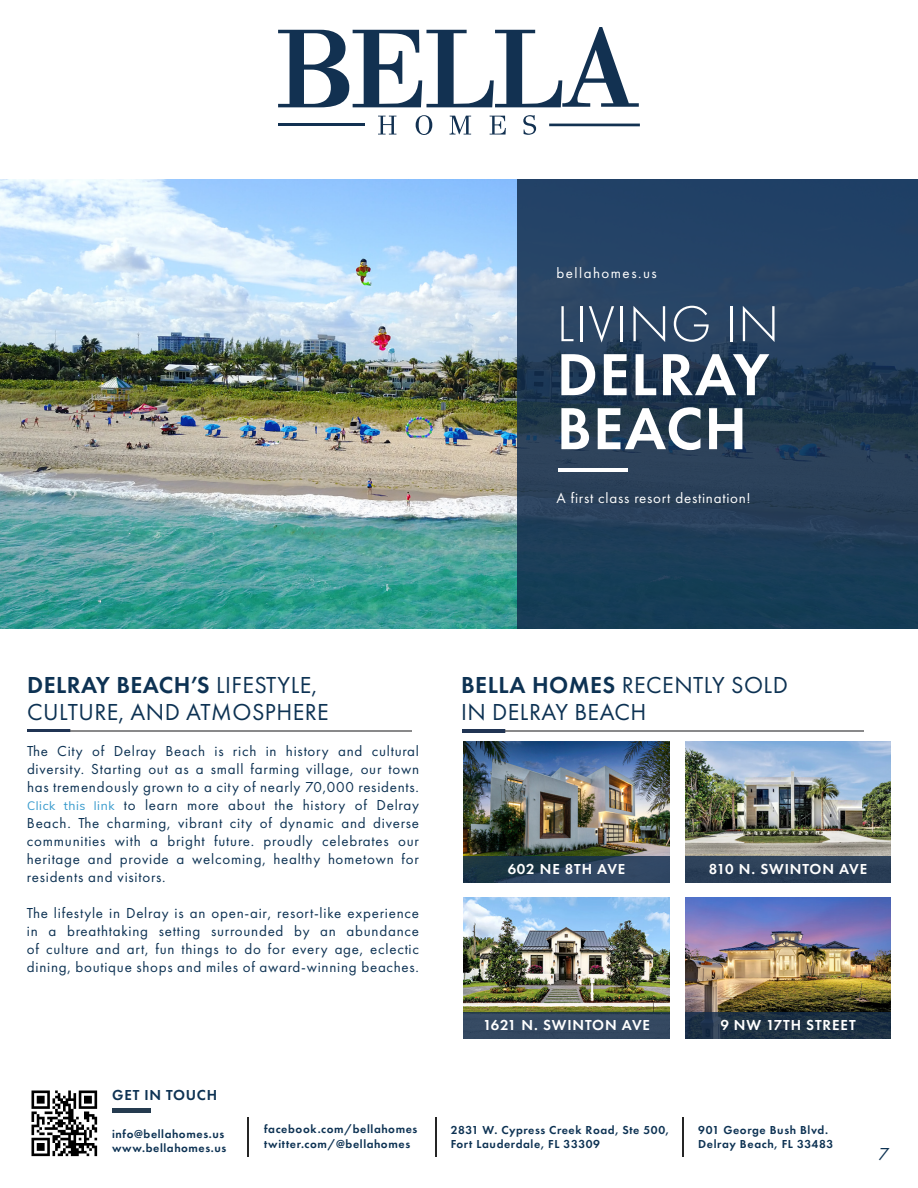
<style>
.page{position:relative;width:918px;height:1188px;background:#fff}
.page>*{position:absolute;margin:0;border:0;box-sizing:border-box;transform-origin:0 0}
.t1{font:600 61.5px/54px "Futura PT";letter-spacing:.02em;color:#fff}
.t2{font:300 52.5px "Futura PT";letter-spacing:.02em;color:#fff}
.t3{font:24px/27px "Futura PT";letter-spacing:.02em;color:#0d3253}
.t4{font:italic 18px "Futura PT";color:#0d3253}
.t5{font:15px/18px "Futura PT";letter-spacing:.05em;color:#0d3253;text-align:justify}
.t6{font:600 15px "Futura PT";letter-spacing:.06em;color:#fff}
.t7{font:15px "Futura PT";letter-spacing:.05em;color:#fff}
.t8{font:15px "Futura PT";letter-spacing:.1em;color:#fff}
.t9{font:600 15px "Futura PT";letter-spacing:.05em;color:#0d3253}
.t10{font:600 12px/14.4px "Futura PT";letter-spacing:.05em;color:#0d3253}
.s1{font-weight:600}
.s2{font-family:"Muli";font-size:12px;color:#3599cc}
</style>
<div class="page">
<img style="left:0;top:180px;width:518px;height:448px">
<img style="left:518px;top:180px;width:400px;height:448px">
<img style="left:558px;top:469px;width:69px;height:3px">
<img style="left:27px;top:730px;width:384px;height:1px">
<img style="left:462px;top:730px;width:402px;height:3px">
<img style="left:464px;top:742px;width:205px;height:114px">
<img style="left:464px;top:898px;width:205px;height:114px">
<img style="left:685px;top:742px;width:206px;height:114px">
<img style="left:685px;top:898px;width:206px;height:114px">
<img style="left:464px;top:856px;width:205px;height:27px">
<img style="left:464px;top:1012px;width:205px;height:27px">
<div style="left:685px;top:856px;width:206px;height:27px;background:#2b3f57"></div>
<img style="left:685px;top:1012px;width:206px;height:27px">
<svg style="left:378px;top:116px;width:18px;height:19px"></svg>
<svg style="left:416px;top:115px;width:16px;height:20px"></svg>
<svg style="left:450px;top:116px;width:21px;height:19px"></svg>
<svg style="left:490px;top:116px;width:16px;height:19px"></svg>
<svg style="left:523px;top:115px;width:13px;height:20px"></svg>
<svg style="left:278px;top:27px;width:361px;height:80px"></svg>
<hr style="left:278px;top:124px;width:87px;height:2px;background:#123151">
<hr style="left:549px;top:124px;width:91px;height:2px;background:#123151">
<img style="left:112px;top:1109px;width:38px;height:3px">
<img style="left:248px;top:1117px;width:1px;height:39px">
<img style="left:435px;top:1117px;width:2px;height:39px">
<img style="left:31px;top:1090px;width:67px;height:67px">
<img style="left:683px;top:1117px;width:1px;height:39px">
<p class="t8" style="left:556px;top:264px;width:102px">bellahomes.us</p>
<h2 class="t2" style="left:557px;top:294px;width:224px">LIVING IN</h2>
<h1 class="t1" style="left:557px;top:347px;width:214px">DELRAY<br>BEACH</h1>
<p class="t7" style="left:556px;top:489px;width:196px">A first class resort destination!</p>
<h3 class="t3" style="left:27px;top:672px;width:303px"><span class="s1">DELRAY BEACH’S</span> LIFESTYLE,<br>CULTURE, AND ATMOSPHERE</h3>
<p class="t5" style="left:27px;top:742px;width:394px">The City of Delray Beach is rich in history and cultural diversity. Starting out as a small farming village, our town has tremendously grown to a city of nearly 70,000 residents.<br><span class="s2">Click this link</span> to learn more about the history of Delray Beach. The charming, vibrant city of dynamic and diverse communities with a bright future. proudly celebrates our heritage and provide a welcoming, healthy hometown for residents and visitors.</p>
<p class="t5" style="left:27px;top:904px;width:394px">The lifestyle in Delray is an open-air, resort-like experience in a breathtaking setting surrounded by an abundance of culture and art, fun things to do for every age, eclectic dining, boutique shops and miles of award-winning beaches.</p>
<h3 class="t3" style="left:461px;top:672px;width:328px"><span class="s1">BELLA HOMES</span> RECENTLY SOLD<br>IN DELRAY BEACH</h3>
<p class="t6" style="left:508px;top:860px;width:119px">602 NE 8TH AVE</p>
<p class="t6" style="left:483px;top:1016px;width:168px">1621 N. SWINTON AVE</p>
<p class="t6" style="left:709px;top:860px;width:160px">810 N. SWINTON AVE</p>
<p class="t6" style="left:720px;top:1016px;width:137px">9 NW 17TH STREET</p>
<p class="t9" style="left:112px;top:1085px;width:106px">GET IN TOUCH</p>
<p class="t10" style="left:112px;top:1127px;width:116px">info@bellahomes.us www.bellahomes.us</p>
<p class="t10" style="left:264px;top:1122px;width:155px">facebook.com/bellahomes twitter.com/@bellahomes</p>
<p class="t10" style="left:451px;top:1123px;width:220px">2831 W. Cypress Creek Road, Ste 500,<br>Fort Lauderdale, FL 33309</p>
<p class="t10" style="left:698px;top:1123px;width:136px">901 George Bush Blvd.<br>Delray Beach, FL 33483</p>
<p class="t4" style="left:878px;top:1143px;width:12px">7</p>
</div>
